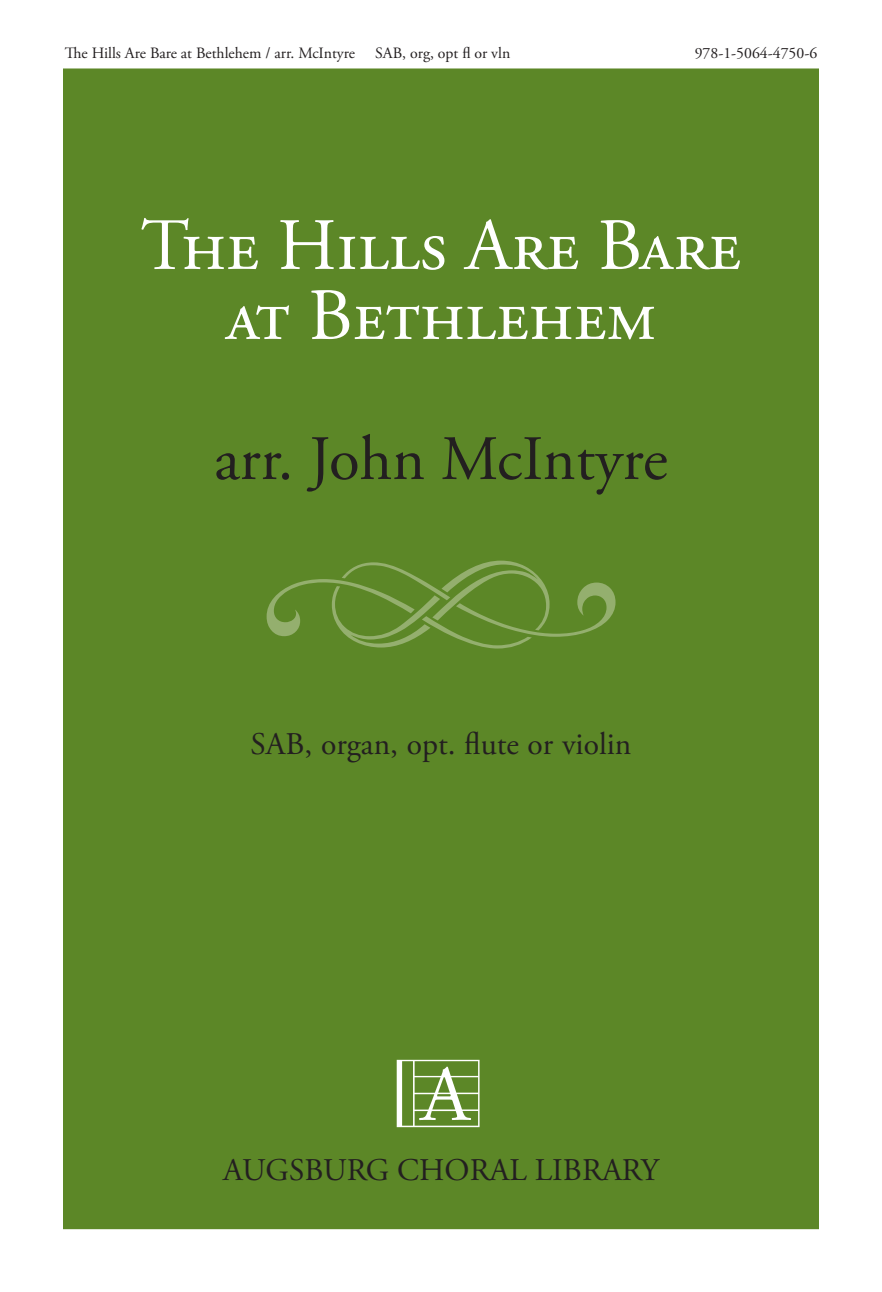
<style>
.page{position:relative;width:882px;height:1292px;background:#fff}
.page>*{position:absolute;margin:0;border:0;box-sizing:border-box;transform-origin:0 0}
.t1{font:297.5px "Type Embellishments Two";color:#94af6e}
.t2{font:73.5px/70px "Adobe Garamond Pro";color:#fff;text-align:center}
.t3{font:63px "Adobe Garamond Pro";color:#231f20}
.t4{font:31.5px "Adobe Garamond Pro";color:#231f20}
.t5{font:15.75px "Adobe Garamond Pro";color:#231f20}
</style>
<div class="page">
<div style="left:66px;top:71px;width:750px;height:1155px;background:#5c8727"></div>
<div style="left:63px;top:68px;width:756px;height:1161px;border:5px solid #5c8727"></div>
<img style="left:396px;top:1059px;width:84px;height:69px">
<p class="t5" style="left:65px;top:44px;width:292px">The Hills Are Bare at Bethlehem / arr. McIntyre</p>
<p class="t5" style="left:375px;top:44px;width:137px">SAB, org, opt fl or vln</p>
<p class="t5" style="left:695px;top:44px;width:124px">978-1-5064-4750-6</p>
<h2 class="t2" style="left:141px;top:213px;width:602px">The Hills Are Bare at Bethlehem</h2>
<h3 class="t3" style="left:214px;top:421px;width:455px">arr. John McIntyre</h3>
<h1 class="t1" style="left:253px;top:487px;width:378px">h</h1>
<h3 class="t4" style="left:251px;top:725px;width:382px">SAB, organ, opt. flute or violin</h3>
<h3 class="t4" style="left:223px;top:1151px;width:437px">AUGSBURG CHORAL LIBRARY</h3>
</div>
